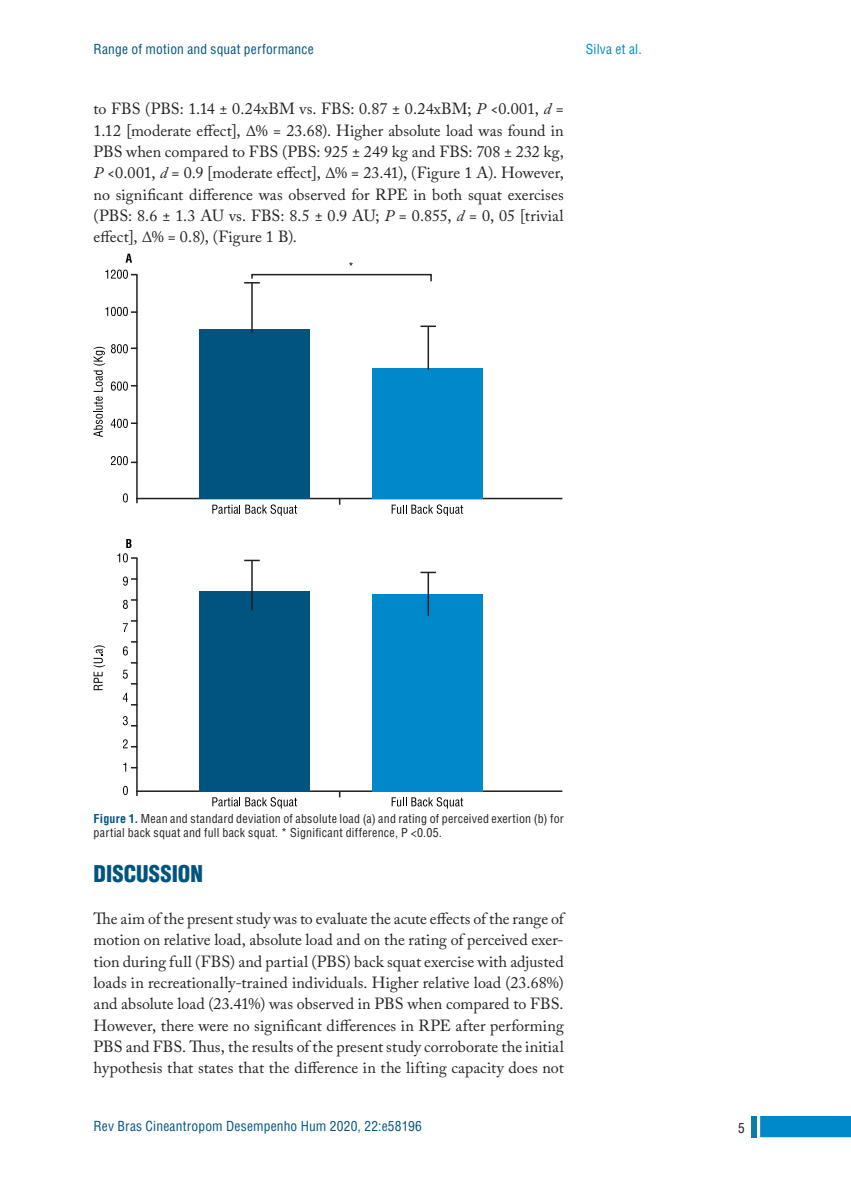
<style>
.page{position:relative;width:851px;height:1191px;background:#fff}
.page>*{position:absolute;margin:0;border:0;box-sizing:border-box;transform-origin:0 0}
.t1{font:900 condensed 22.5px "Helvetica LT Std";color:#01547f}
.t2{font:16.05px/21.3px "Adobe Caslon Pro";letter-spacing:.005em;color:#231f20;text-align:justify}
.t3{font:condensed 13.5px "Helvetica LT Std";letter-spacing:.015em;color:#01547f}
.t4{font:condensed 13.5px "Helvetica LT Std";letter-spacing:.015em;color:#0089ca}
.t5{font:condensed 13.5px "Helvetica LT Std";color:#231f20}
.t6{font:condensed 12px/13.5px "Helvetica LT Std";letter-spacing:.02em;color:#231f20}
.s1{font-style:italic}
.s2{font-weight:700;color:#01547f}
</style>
<div class="page">
<div style="left:751px;top:1116px;width:5px;height:21px;background:#087da5"></div>
<div style="left:760px;top:1116px;width:90px;height:21px;background:#0089ca"></div>
<svg style="left:94px;top:347px;width:11px;height:90px"></svg>
<svg style="left:125px;top:254px;width:7px;height:9px"></svg>
<svg style="left:212px;top:504px;width:85px;height:12px"></svg>
<svg style="left:391px;top:504px;width:72px;height:12px"></svg>
<svg style="left:349px;top:262px;width:4px;height:4px"></svg>
<svg style="left:123px;top:493px;width:5px;height:9px"></svg>
<hr style="left:136px;top:498px;width:426px;height:1px;background:#1d2021">
<hr style="left:136px;top:275px;width:2px;height:228px;background:#1d2021">
<svg style="left:111px;top:456px;width:26px;height:9px"></svg>
<svg style="left:111px;top:419px;width:26px;height:9px"></svg>
<svg style="left:111px;top:381px;width:26px;height:10px"></svg>
<svg style="left:111px;top:344px;width:26px;height:9px"></svg>
<svg style="left:105px;top:307px;width:32px;height:9px"></svg>
<svg style="left:105px;top:270px;width:32px;height:9px"></svg>
<div style="left:199px;top:329px;width:111px;height:169px;background:#015480"></div>
<div style="left:371px;top:368px;width:111px;height:130px;background:#0088ca"></div>
<hr style="left:427px;top:326px;width:2px;height:44px;background:#1d2021">
<svg style="left:420px;top:325px;width:16px;height:2px"></svg>
<hr style="left:251px;top:283px;width:2px;height:50px;background:#1d2021">
<svg style="left:244px;top:273px;width:188px;height:10px"></svg>
<svg style="left:94px;top:645px;width:11px;height:45px"></svg>
<svg style="left:212px;top:797px;width:85px;height:11px"></svg>
<svg style="left:391px;top:797px;width:72px;height:11px"></svg>
<svg style="left:123px;top:786px;width:5px;height:9px"></svg>
<hr style="left:136px;top:790px;width:426px;height:2px;background:#1d2021">
<hr style="left:136px;top:558px;width:2px;height:238px;background:#1d2021">
<svg style="left:123px;top:739px;width:14px;height:9px"></svg>
<svg style="left:123px;top:762px;width:14px;height:9px"></svg>
<svg style="left:123px;top:716px;width:14px;height:10px"></svg>
<svg style="left:123px;top:693px;width:14px;height:12px"></svg>
<svg style="left:123px;top:669px;width:14px;height:15px"></svg>
<svg style="left:123px;top:641px;width:14px;height:14px"></svg>
<svg style="left:123px;top:620px;width:14px;height:12px"></svg>
<svg style="left:123px;top:599px;width:14px;height:10px"></svg>
<svg style="left:123px;top:576px;width:14px;height:9px"></svg>
<svg style="left:117px;top:539px;width:20px;height:23px"></svg>
<div style="left:199px;top:591px;width:111px;height:200px;background:#015480"></div>
<div style="left:371px;top:594px;width:111px;height:197px;background:#0088ca"></div>
<hr style="left:427px;top:572px;width:2px;height:44px;background:#1d2021">
<svg style="left:420px;top:571px;width:16px;height:2px"></svg>
<hr style="left:251px;top:560px;width:2px;height:50px;background:#1d2021">
<svg style="left:244px;top:559px;width:16px;height:2px"></svg>
<p class="t3" style="left:94px;top:41px;width:222px">Range of motion and squat performance</p>
<p class="t4" style="left:586px;top:41px;width:57px">Silva et al.</p>
<p class="t2" style="left:94px;top:98px;width:471px">to FBS (PBS: 1.14 ± 0.24xBM vs. FBS: 0.87 ± 0.24xBM; <span class="s1">P</span> &lt;0.001, <span class="s1">d</span> = 1.12 [moderate effect], ∆% = 23.68). Higher absolute load was found in PBS when compared to FBS (PBS: 925 ± 249 kg and FBS: 708 ± 232 kg, <span class="s1">P</span> &lt;0.001, <span class="s1">d</span> = 0.9 [moderate effect], ∆% = 23.41), (Figure 1 A). However, no significant difference was observed for RPE in both squat exercises (PBS: 8.6 ± 1.3 AU vs. FBS: 8.5 ± 0.9 AU; <span class="s1">P</span> = 0.855, <span class="s1">d</span> = 0, 05 [trivial effect], ∆% = 0.8), (Figure 1 B).</p>
<p class="t6" style="left:94px;top:812px;width:471px"><span class="s2">Figure 1.</span> Mean and standard deviation of absolute load (a) and rating of perceived exertion (b) for partial back squat and full back squat. * Significant difference, P &lt;0.05.</p>
<h1 class="t1" style="left:94px;top:859px;width:111px">DISCUSSION</h1>
<p class="t2" style="left:94px;top:908px;width:471px">The aim of the present study was to evaluate the acute effects of the range of motion on relative load, absolute load and on the rating of perceived exer&shy;tion during full (FBS) and partial (PBS) back squat exercise with adjusted loads in recreationally-trained individuals. Higher relative load (23.68%) and absolute load (23.41%) was observed in PBS when compared to FBS.<br>However, there were no significant differences in RPE after performing PBS and FBS. Thus, the results of the present study corroborate the initial hypothesis that states that the difference in the lifting capacity does not</p>
<p class="t3" style="left:94px;top:1118px;width:330px">Rev Bras Cineantropom Desempenho Hum 2020, 22:e58196</p>
<p class="t5" style="left:738px;top:1120px;width:8px">5</p>
</div>
